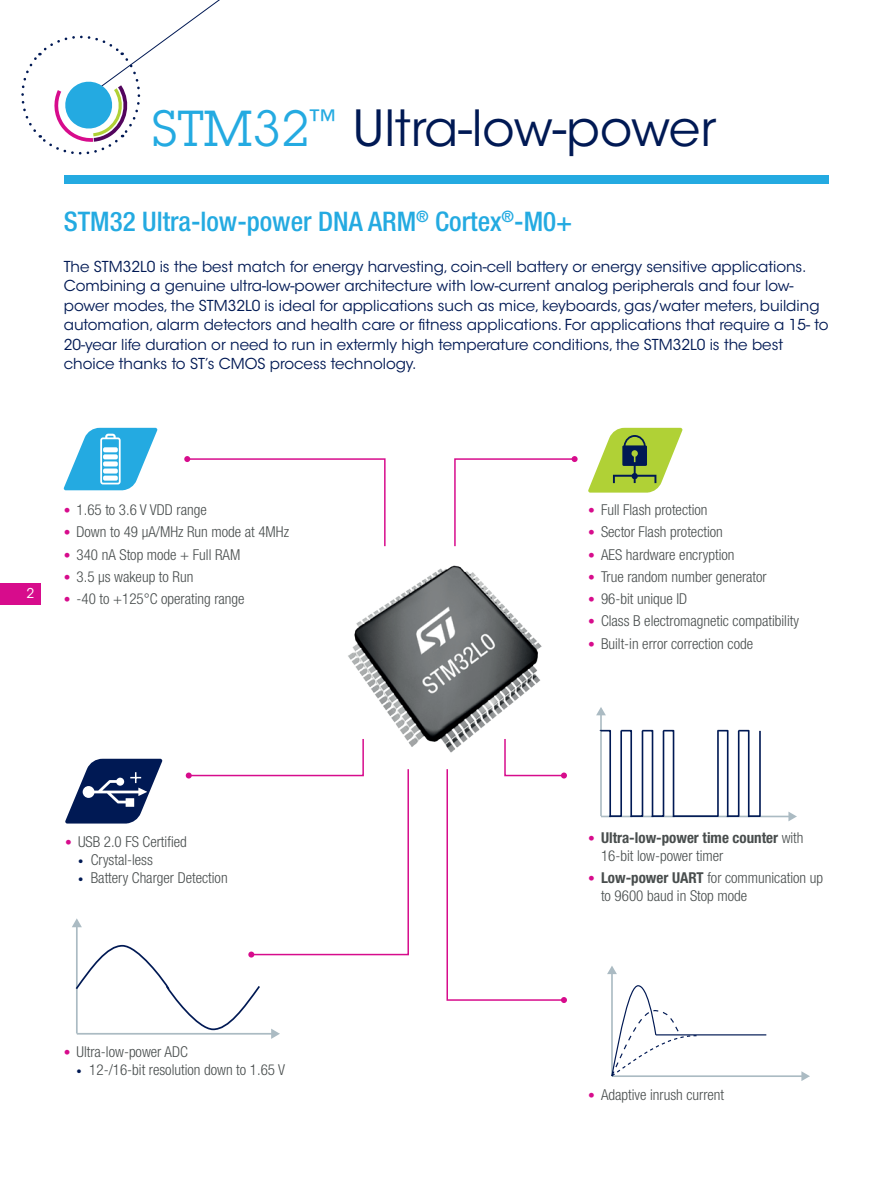
<style>
.page{position:relative;width:893px;height:1188px;background:#fff}
.page>*{position:absolute;margin:0;border:0;box-sizing:border-box;transform-origin:0 0}
.MAIN_HEADING{font:49.5px "ITC Avant Garde Std";color:#001954}
.SUBTITLE{font:500 condensed 27px "Helvetica Neue LT Std";color:#24aae1}
.INTRODUCTION{font:15px/19.5px "ITC Avant Garde Std";color:#001954}
.t1{font:300 condensed 15px/18px "Helvetica Neue LT Std";color:#484d4d}
.t2{font:700 condensed 15px/18px "Helvetica Neue LT Std";color:#484d4d}
.PAGENUMBER{font:13.5px "ITC Avant Garde Std";color:#fff}
.s1{font-family:"Lubalin Graph Std";color:#24aae1}
.s2{font-size:13.5px;color:#d70c8c}
.s3{font-size:10.5px;color:#001954}
.s4{font-weight:300;font-size:13.5px;color:#d70c8c}
.s5{font-weight:300}
.s6{font-weight:700}
</style>
<div class="page">
<div style="left:0;top:583px;width:40px;height:22px;background:#d70c8c"></div>
<svg style="left:21px;top:0;width:199px;height:155px"></svg>
<div style="left:64px;top:175px;width:764px;height:9px;background:#24aae1"></div>
<img style="left:348px;top:565px;width:194px;height:182px">
<svg style="left:64px;top:428px;width:93px;height:62px"></svg>
<svg style="left:588px;top:428px;width:94px;height:65px"></svg>
<svg style="left:184px;top:456px;width:202px;height:91px"></svg>
<svg style="left:454px;top:456px;width:124px;height:91px"></svg>
<svg style="left:446px;top:737px;width:121px;height:266px"></svg>
<svg style="left:65px;top:737px;width:345px;height:302px"></svg>
<hr style="left:611px;top:973px;width:2px;height:103px;background:#abbbc3">
<svg style="left:607px;top:966px;width:10px;height:8px"></svg>
<hr style="left:612px;top:1075px;width:191px;height:2px;background:#abbbc3">
<svg style="left:801px;top:1071px;width:9px;height:10px"></svg>
<svg style="left:611px;top:985px;width:87px;height:92px"></svg>
<hr style="left:656px;top:1034px;width:110px;height:1px;background:#001954">
<hr style="left:600px;top:714px;width:2px;height:102px;background:#abbbc3">
<svg style="left:596px;top:707px;width:10px;height:8px"></svg>
<hr style="left:601px;top:816px;width:189px;height:1px;background:#abbbc3">
<svg style="left:788px;top:812px;width:9px;height:9px"></svg>
<svg style="left:599px;top:729px;width:163px;height:89px"></svg>
<p class="MAIN_HEADING" style="left:152px;top:98px;width:565px"><span class="s1">STM32</span><sup>™</sup> Ultra-low-power</p>
<p class="SUBTITLE" style="left:64px;top:205px;width:510px">STM32 Ultra-low-power DNA ARM<sup>®</sup> Cortex<sup>®</sup>-M0+</p>
<p class="INTRODUCTION" style="left:64px;top:257px;width:766px">The STM32L0 is the best match for energy harvesting, coin-cell battery or energy sensitive applications.<br>Combining a genuine ultra-low-power architecture with low-current analog peripherals and four low&shy;power modes, the STM32L0 is ideal for applications such as mice, keyboards, gas/water meters, building automation, alarm detectors and health care or fitness applications. For applications that require a 15- to</p>
<p class="INTRODUCTION" style="left:64px;top:335px;width:721px">20-year life duration or need to run in extermly high temperature conditions, the STM32L0 is the best choice thanks to ST’s CMOS process technology.</p>
<p class="PAGENUMBER" style="left:26px;top:585px;width:9px">2</p>
<p class="t1" style="left:64px;top:501px;width:145px"><span class="s2">•</span> 1.65 to 3.6 V VDD range</p>
<p class="t1" style="left:64px;top:523px;width:227px"><span class="s2">•</span> Down to 49 µA/MHz Run mode at 4MHz</p>
<p class="t1" style="left:64px;top:545px;width:178px"><span class="s2">•</span> 340 nA Stop mode + Full RAM</p>
<p class="t1" style="left:64px;top:567px;width:131px"><span class="s2">•</span> 3.5 µs wakeup to Run</p>
<p class="t1" style="left:64px;top:590px;width:182px"><span class="s2">•</span> -40 to +125°C operating range</p>
<p class="t1" style="left:588px;top:501px;width:121px"><span class="s2">•</span> Full Flash protection</p>
<p class="t1" style="left:588px;top:523px;width:136px"><span class="s2">•</span> Sector Flash protection</p>
<p class="t1" style="left:588px;top:545px;width:148px"><span class="s2">•</span> AES hardware encryption</p>
<p class="t1" style="left:588px;top:567px;width:180px"><span class="s2">•</span> True random number generator</p>
<p class="t1" style="left:588px;top:590px;width:100px"><span class="s2">•</span> 96-bit unique ID</p>
<p class="t1" style="left:588px;top:612px;width:212px"><span class="s2">•</span> Class B electromagnetic compatibility</p>
<p class="t1" style="left:588px;top:634px;width:166px"><span class="s2">•</span> Built-in error correction code</p>
<p class="t1" style="left:65px;top:832px;width:123px"><span class="s2">•</span> USB 2.0 FS Certified</p>
<p class="t1" style="left:78px;top:850px;width:76px"><span class="s3">•</span> Crystal-less</p>
<p class="t1" style="left:78px;top:868px;width:151px"><span class="s3">•</span> Battery Charger Detection</p>
<p class="t1" style="left:64px;top:1042px;width:126px"><span class="s2">•</span> Ultra-low-power ADC</p>
<p class="t1" style="left:77px;top:1060px;width:210px"><span class="s3">•</span> 12-/16-bit resolution down to 1.65 V</p>
<p class="t2" style="left:601px;top:828px;width:204px;text-indent:-13px"><span class="s4">•</span> Ultra-low-power time counter <span class="s5">with<br>16-bit low-power timer</span></p>
<p class="t1" style="left:601px;top:869px;width:224px;text-indent:-13px"><span class="s2">•</span> <span class="s6">Low-power UART</span> for communication up to 9600 baud in Stop mode</p>
<p class="t1" style="left:588px;top:1086px;width:137px"><span class="s2">•</span> Adaptive inrush current</p>
</div>
